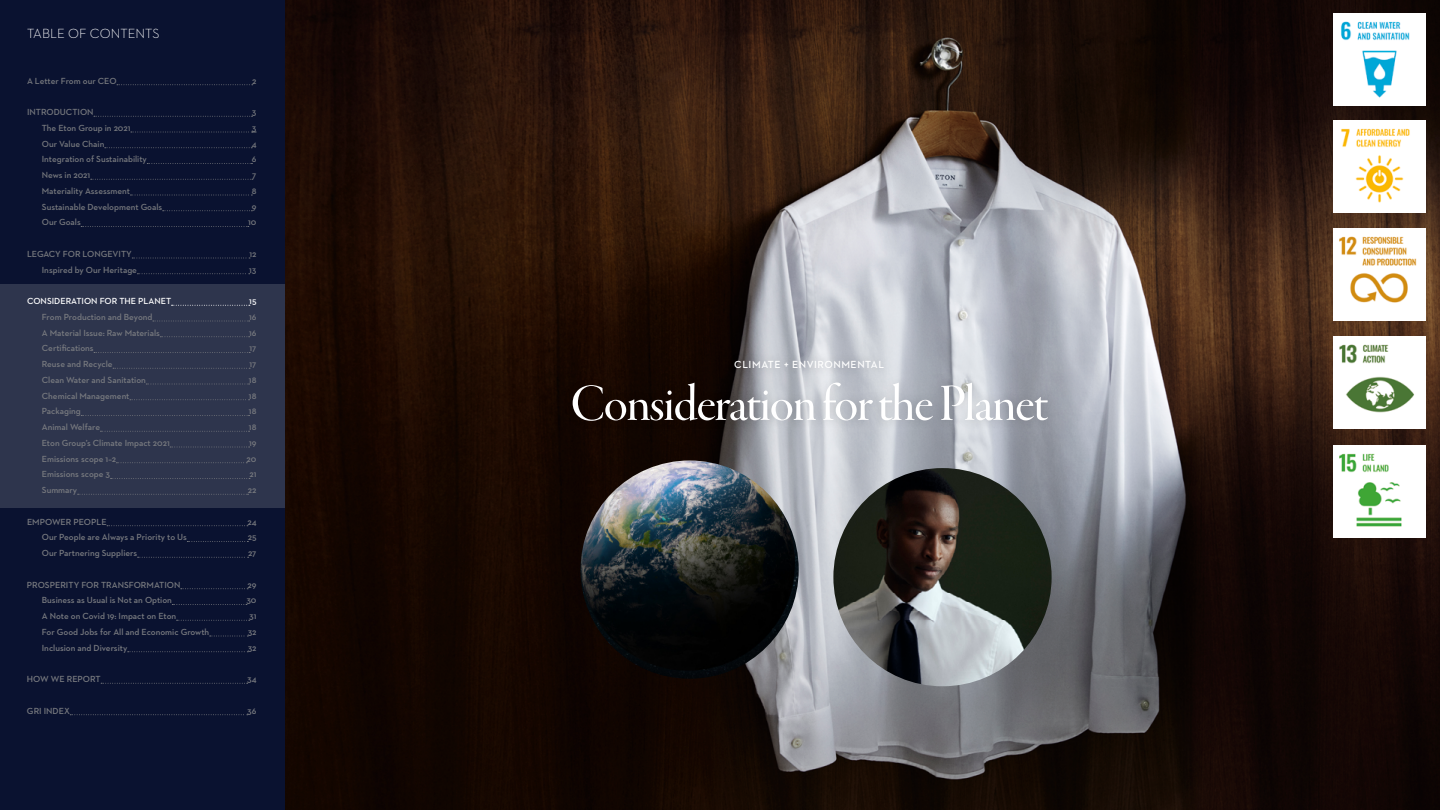
<style>
.page{position:relative;width:1440px;height:810px;background:#fff}
.page>*{position:absolute;margin:0;border:0;box-sizing:border-box;transform-origin:0 0}
.t1{font:54px "Garamond Premr Pro Med Disp";letter-spacing:-.025em;color:#fff}
.t2{font:300 13.5px "Neutraface 2 Text";color:#fff}
.t3{font:600 10.5px "Neutraface 2 Text";letter-spacing:.05em;color:#fff}
.t4{font:600 9px "Neutraface 2 Text";color:#787a7f}
.t5{font:600 9px "Neutraface 2 Text";color:#76787d}
.t6{font:600 9px "Neutraface 2 Text";color:#fff}
</style>
<div class="page">
<div style="left:0;top:0;width:285px;height:810px;background:#0a1230"></div>
<img style="left:285px;top:0;width:1155px;height:810px">
<img style="left:580px;top:461px;width:219px;height:218px;border-radius:109px">
<img style="left:833px;top:468px;width:219px;height:218px;border-radius:109px">
<div style="left:562px;top:372px;width:495px;height:59px;background:#000;opacity:.18"></div>
<div style="left:725px;top:350px;width:167px;height:28px;background:#000;opacity:.18"></div>
<img style="left:1333px;top:14px;width:92px;height:91px">
<img style="left:1333px;top:121px;width:92px;height:92px">
<img style="left:1333px;top:229px;width:92px;height:91px">
<img style="left:1333px;top:336px;width:92px;height:92px">
<img style="left:1333px;top:446px;width:92px;height:91px">
<div style="left:0;top:285px;width:285px;height:223px;background:#2e354d"></div>
<svg style="left:117px;top:84px;width:136px;height:1px"></svg>
<svg style="left:94px;top:116px;width:159px;height:1px"></svg>
<svg style="left:131px;top:132px;width:126px;height:1px"></svg>
<svg style="left:105px;top:147px;width:147px;height:1px"></svg>
<svg style="left:147px;top:163px;width:105px;height:1px"></svg>
<svg style="left:91px;top:179px;width:162px;height:1px"></svg>
<svg style="left:130px;top:195px;width:122px;height:1px"></svg>
<svg style="left:163px;top:210px;width:89px;height:1px"></svg>
<svg style="left:81px;top:226px;width:168px;height:1px"></svg>
<svg style="left:132px;top:258px;width:118px;height:1px"></svg>
<svg style="left:137px;top:273px;width:113px;height:1px"></svg>
<svg style="left:172px;top:305px;width:78px;height:1px"></svg>
<svg style="left:153px;top:321px;width:97px;height:1px"></svg>
<svg style="left:160px;top:336px;width:90px;height:1px"></svg>
<svg style="left:94px;top:352px;width:156px;height:1px"></svg>
<svg style="left:113px;top:368px;width:137px;height:1px"></svg>
<svg style="left:146px;top:384px;width:104px;height:1px"></svg>
<svg style="left:130px;top:399px;width:120px;height:1px"></svg>
<svg style="left:81px;top:415px;width:169px;height:1px"></svg>
<svg style="left:100px;top:431px;width:150px;height:1px"></svg>
<svg style="left:170px;top:447px;width:80px;height:1px"></svg>
<svg style="left:116px;top:462px;width:131px;height:1px"></svg>
<svg style="left:111px;top:478px;width:139px;height:1px"></svg>
<svg style="left:78px;top:494px;width:171px;height:1px"></svg>
<svg style="left:107px;top:525px;width:141px;height:1px"></svg>
<svg style="left:187px;top:541px;width:61px;height:1px"></svg>
<svg style="left:138px;top:557px;width:111px;height:1px"></svg>
<svg style="left:181px;top:588px;width:67px;height:1px"></svg>
<svg style="left:172px;top:604px;width:75px;height:1px"></svg>
<svg style="left:177px;top:620px;width:73px;height:1px"></svg>
<svg style="left:210px;top:636px;width:38px;height:1px"></svg>
<svg style="left:128px;top:651px;width:120px;height:1px"></svg>
<svg style="left:101px;top:683px;width:147px;height:1px"></svg>
<svg style="left:70px;top:714px;width:178px;height:1px"></svg>
<h2 class="t2" style="left:27px;top:25px;width:134px">TABLE OF CONTENTS</h2>
<p class="t5" style="left:27px;top:75px;width:91px">A Letter From our CEO</p>
<p class="t5" style="left:252px;top:75px;width:6px">2</p>
<p class="t5" style="left:27px;top:106px;width:68px">INTRODUCTION</p>
<p class="t5" style="left:252px;top:106px;width:6px">3</p>
<p class="t5" style="left:42px;top:122px;width:90px">The Eton Group in 2021</p>
<p class="t5" style="left:252px;top:122px;width:6px">3</p>
<p class="t5" style="left:42px;top:138px;width:64px">Our Value Chain</p>
<p class="t5" style="left:252px;top:138px;width:6px">4</p>
<p class="t5" style="left:42px;top:154px;width:107px">Integration of Sustainability</p>
<p class="t5" style="left:252px;top:154px;width:6px">6</p>
<p class="t5" style="left:42px;top:169px;width:50px">News in 2021</p>
<p class="t5" style="left:252px;top:169px;width:6px">7</p>
<p class="t5" style="left:42px;top:185px;width:90px">Materiality Assessment</p>
<p class="t5" style="left:252px;top:185px;width:6px">8</p>
<p class="t5" style="left:42px;top:201px;width:122px">Sustainable Development Goals</p>
<p class="t5" style="left:252px;top:201px;width:6px">9</p>
<p class="t5" style="left:42px;top:217px;width:40px">Our Goals</p>
<p class="t5" style="left:248px;top:217px;width:10px">10</p>
<p class="t5" style="left:27px;top:248px;width:106px">LEGACY FOR LONGEVITY</p>
<p class="t5" style="left:249px;top:248px;width:9px">12</p>
<p class="t5" style="left:42px;top:264px;width:97px">Inspired by Our Heritage</p>
<p class="t5" style="left:249px;top:264px;width:9px">13</p>
<p class="t6" style="left:27px;top:295px;width:146px">CONSIDERATION FOR THE PLANET</p>
<p class="t6" style="left:249px;top:295px;width:9px">15</p>
<p class="t4" style="left:42px;top:311px;width:112px">From Production and Beyond</p>
<p class="t4" style="left:249px;top:311px;width:9px">16</p>
<p class="t4" style="left:42px;top:327px;width:120px">A Material Issue: Raw Materials</p>
<p class="t4" style="left:249px;top:327px;width:9px">16</p>
<p class="t4" style="left:42px;top:343px;width:53px">Certifications</p>
<p class="t4" style="left:250px;top:343px;width:8px">17</p>
<p class="t4" style="left:42px;top:358px;width:72px">Reuse and Recycle</p>
<p class="t4" style="left:250px;top:358px;width:8px">17</p>
<p class="t4" style="left:42px;top:374px;width:106px">Clean Water and Sanitation</p>
<p class="t4" style="left:249px;top:374px;width:9px">18</p>
<p class="t4" style="left:42px;top:390px;width:89px">Chemical Management</p>
<p class="t4" style="left:249px;top:390px;width:9px">18</p>
<p class="t4" style="left:42px;top:406px;width:40px">Packaging</p>
<p class="t4" style="left:249px;top:406px;width:9px">18</p>
<p class="t4" style="left:42px;top:421px;width:60px">Animal Welfare</p>
<p class="t4" style="left:249px;top:421px;width:9px">18</p>
<p class="t4" style="left:42px;top:437px;width:129px">Eton Group’s Climate Impact 2021</p>
<p class="t4" style="left:249px;top:437px;width:9px">19</p>
<p class="t4" style="left:42px;top:453px;width:76px">Emissions scope 1–2</p>
<p class="t4" style="left:247px;top:453px;width:11px">20</p>
<p class="t4" style="left:42px;top:469px;width:70px">Emissions scope 3</p>
<p class="t4" style="left:249px;top:469px;width:9px">21</p>
<p class="t4" style="left:42px;top:484px;width:37px">Summary</p>
<p class="t4" style="left:248px;top:484px;width:10px">22</p>
<p class="t4" style="left:27px;top:516px;width:81px">EMPOWER PEOPLE</p>
<p class="t4" style="left:247px;top:516px;width:11px">24</p>
<p class="t4" style="left:42px;top:532px;width:147px">Our People are Always a Priority to Us</p>
<p class="t4" style="left:248px;top:532px;width:10px">25</p>
<p class="t4" style="left:42px;top:547px;width:97px">Our Partnering Suppliers</p>
<p class="t4" style="left:248px;top:547px;width:10px">27</p>
<p class="t4" style="left:27px;top:579px;width:155px">PROSPERITY FOR TRANSFORMATION</p>
<p class="t4" style="left:248px;top:579px;width:10px">29</p>
<p class="t4" style="left:42px;top:595px;width:132px">Business as Usual is Not an Option</p>
<p class="t4" style="left:246px;top:595px;width:12px">30</p>
<p class="t4" style="left:42px;top:610px;width:136px">A Note on Covid 19: Impact on Eton</p>
<p class="t4" style="left:249px;top:610px;width:9px">31</p>
<p class="t4" style="left:42px;top:626px;width:169px">For Good Jobs for All and Economic Growth</p>
<p class="t4" style="left:248px;top:626px;width:10px">32</p>
<p class="t4" style="left:42px;top:642px;width:87px">Inclusion and Diversity</p>
<p class="t4" style="left:248px;top:642px;width:10px">32</p>
<p class="t4" style="left:27px;top:673px;width:75px">HOW WE REPORT</p>
<p class="t4" style="left:247px;top:673px;width:11px">34</p>
<p class="t4" style="left:27px;top:705px;width:44px">GRI INDEX</p>
<p class="t4" style="left:247px;top:705px;width:11px">36</p>
<p class="t3" style="left:734px;top:358px;width:151px">CLIMATE + ENVIRONMENTAL</p>
<h1 class="t1" style="left:570px;top:374px;width:480px">Consideration for the Planet</h1>
</div>
